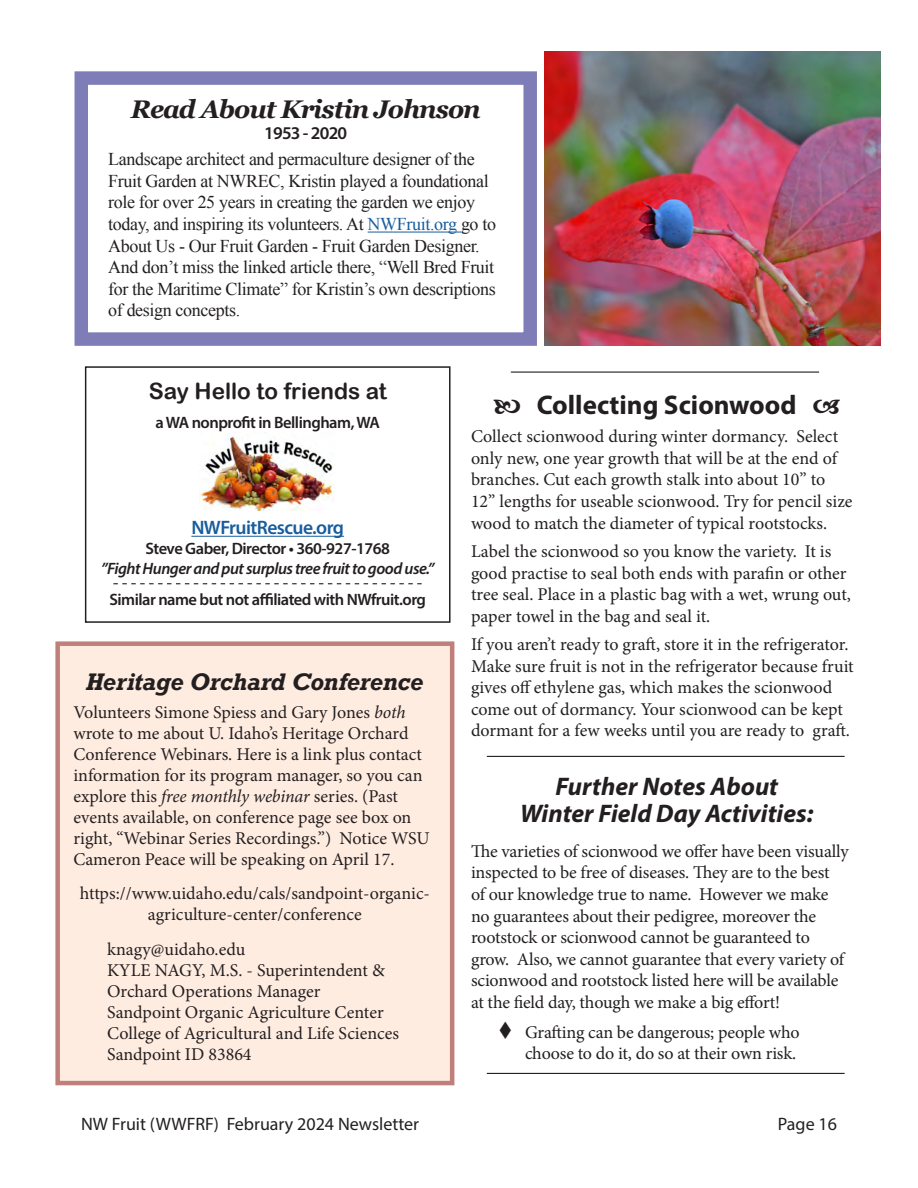
<style>
.page{position:relative;width:918px;height:1188px;background:#fff}
.page>*{position:absolute;margin:0;border:0;box-sizing:border-box;transform-origin:0 0}
.t1{font:700 27px "Myriad Pro";color:#231f20}
.t2{font:italic 700 25.5px "Myriad Pro";color:#231f20}
.t3{font:italic 700 25.5px "Georgia";letter-spacing:-.04em;color:#231f20}
.t4{font:italic 700 22.5px "Rockwell";letter-spacing:-.01em;color:#231f20}
.t5{font:22.5px "Arial Rounded MT Bold";color:#231f20}
.t6{font:600 19.5px "Myriad Pro";letter-spacing:-.03em;color:#175d9e}
.t7{font:18px/21.6px "Minion Pro";letter-spacing:-.005em;color:#231f20}
.t8{font:18px/21.6px "Times New Roman";letter-spacing:-.02em;color:#231f20}
.t9{font:18px "Myriad Pro";color:#231f20}
.t10{font:600 18px "Myriad Pro";letter-spacing:-.04em;color:#231f20}
.t11{font:600 16.5px "Myriad Pro";letter-spacing:-.03em;color:#231f20}
.t12{font:italic 600 16.5px "Myriad Pro";letter-spacing:-.03em;color:#231f20}
.s1{color:#175d9e}
.s2{font-style:italic}
</style>
<div class="page">
<div style="left:58px;top:644px;width:394px;height:439px;background:#ffece1"></div>
<div style="left:55px;top:641px;width:399px;height:444px;border:4px solid #c07f7b"></div>
<hr style="left:487px;top:756px;width:358px;height:1px;background:#231f20">
<hr style="left:487px;top:1073px;width:358px;height:1px;background:#231f20">
<hr style="left:511px;top:372px;width:308px;height:1px;background:#231f20">
<svg style="left:113px;top:583px;width:309px;height:1px"></svg>
<hr style="left:368px;top:232px;width:93px;height:1px;background:#175d9e">
<div style="left:75px;top:71px;width:462px;height:275px;border:13px solid #7f7db7"></div>
<img style="left:544px;top:52px;width:337px;height:293px">
<hr style="left:191px;top:536px;width:153px;height:1px;background:#175d9e">
<div style="left:85px;top:366px;width:366px;height:257px;border:2px solid #231f20"></div>
<img style="left:199px;top:436px;width:136px;height:74px">
<p class="t3" style="left:131px;top:90px;width:352px">Read About Kristin Johnson</p>
<p class="t10" style="left:264px;top:122px;width:85px">1953 - 2020</p>
<p class="t8" style="left:108px;top:148px;width:389px">Landscape architect and permaculture designer of the Fruit Garden at NWREC, Kristin played a foundational role for over 25 years in creating the garden we enjoy today, and inspiring its volunteers. At <span class="s1">NWFruit.org</span> go to About Us - Our Fruit Garden - Fruit Garden Designer.<br>And don’t miss the linked article there, “Well Bred Fruit for the Maritime Climate” for Kristin’s own descriptions of design concepts.</p>
<p class="t5" style="left:149px;top:378px;width:240px">Say Hello to friends at</p>
<p class="t11" style="left:156px;top:412px;width:226px">a WA nonprofit in Bellingham, WA</p>
<p class="t6" style="left:191px;top:515px;width:154px">NWFruitRescue.org</p>
<p class="t11" style="left:145px;top:538px;width:246px">Steve Gaber, Director • 360-927-1768</p>
<p class="t12" style="left:101px;top:558px;width:335px">”Fight Hunger and put surplus tree fruit to good use.”</p>
<p class="t11" style="left:109px;top:589px;width:318px">Similar name but not affiliated with NWfruit.org</p>
<p class="t4" style="left:86px;top:667px;width:339px">Heritage Orchard Conference</p>
<p class="t7" style="left:73px;top:702px;width:358px;line-height:21px">Volunteers Simone Spiess and Gary Jones <span class="s2">both </span>wrote to me about U. Idaho’s Heritage Orchard Conference Webinars. Here is a link plus contact information for its program manager, so you can explore this <span class="s2">free monthly webinar</span> series. (Past events available, on conference page see box on right, “Webinar Series Recordings.”) Notice WSU Cameron Peace will be speaking on April 17.</p>
<p class="t7" style="left:80px;top:883px;width:352px;line-height:21px;text-align:center">https://www.uidaho.edu/cals/sandpoint-organic&shy;agriculture-center/conference</p>
<p class="t7" style="left:107px;top:938px;width:140px">knagy@uidaho.edu</p>
<p class="t7" style="left:107px;top:960px;width:279px;line-height:21px">KYLE NAGY, M.S. - Superintendent &amp;<br>Orchard Operations Manager</p>
<p class="t7" style="left:107px;top:1001px;width:278px">Sandpoint Organic Agriculture Center</p>
<p class="t7" style="left:107px;top:1022px;width:293px">College of Agricultural and Life Sciences</p>
<p class="t7" style="left:107px;top:1043px;width:146px">Sandpoint ID 83864</p>
<p class="t1" style="left:537px;top:387px;width:261px">Collecting Scionwood</p>
<p class="t7" style="left:471px;top:426px;width:383px">Collect scionwood during winter dormancy. Select only new, one year growth that will be at the end of branches. Cut each growth stalk into about 10” to 12” lengths for useable scionwood. Try for pencil size wood to match the diameter of typical rootstocks.</p>
<p class="t7" style="left:471px;top:540px;width:381px">Label the scionwood so you know the variety. It is good practise to seal both ends with parafin or other tree seal. Place in a plastic bag with a wet, wrung out, paper towel in the bag and seal it.</p>
<p class="t7" style="left:471px;top:634px;width:384px">If you aren’t ready to graft, store it in the refrigerator.<br>Make sure fruit is not in the refrigerator because fruit gives off ethylene gas, which makes the scionwood come out of dormancy. Your scionwood can be kept dormant for a few weeks until you are ready to graft.</p>
<p class="t2" style="left:555px;top:769px;width:224px">Further Notes About</p>
<p class="t2" style="left:520px;top:796px;width:295px">Winter Field Day Activities:</p>
<p class="t7" style="left:471px;top:840px;width:379px">The varieties of scionwood we offer have been visually inspected to be free of diseases. They are to the best<br>of our knowledge true to name. However we make no guarantees about their pedigree, moreover the rootstock or scionwood cannot be guaranteed to grow. Also, we cannot guarantee that every variety of scionwood and rootstock listed here will be available at the field day, though we make a big effort!</p>
<p class="t7" style="left:498px;top:1022px;width:303px;line-height:21px;text-align:right">▼ Grafting can be dangerous; people who choose to do it, do so at their own risk.</p>
<p class="t9" style="left:81px;top:1112px;width:340px">NW Fruit (WWFRF) February 2024 Newsletter</p>
<p class="t9" style="left:778px;top:1112px;width:61px">Page 16</p>
</div>
